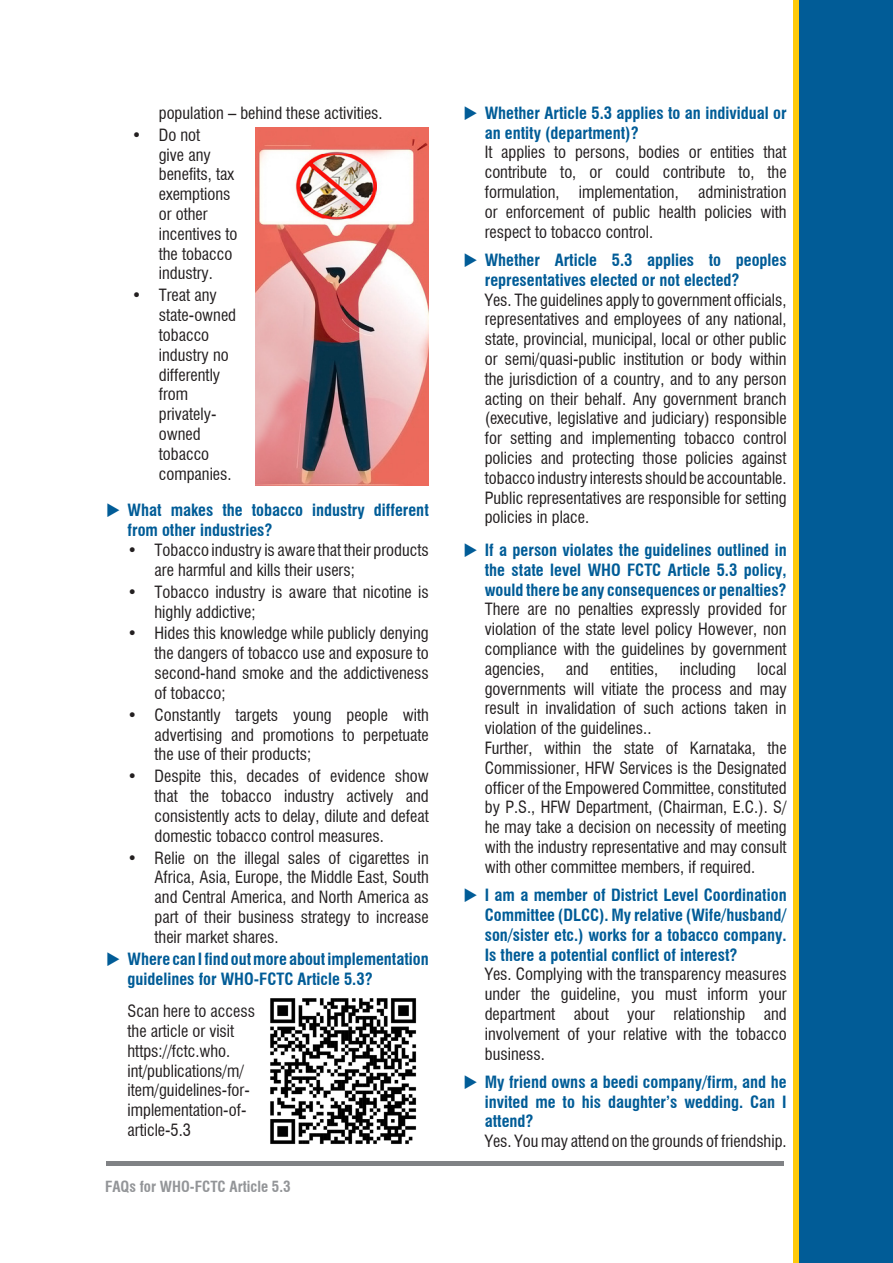
<style>
.page{position:relative;width:893px;height:1263px;background:#fff}
.page>*{position:absolute;margin:0;border:0;box-sizing:border-box;transform-origin:0 0}
.t1{font:condensed 16.5px/19.8px "Swiss 721 BT";color:#231f20;text-align:justify}
.t2{font:700 condensed 16.5px/19.8px "Swiss 721 BT";color:#015c97}
.t3{font:700 condensed 15px "Swiss 721 BT";color:#939598}
</style>
<div class="page">
<div style="left:797px;top:0;width:96px;height:1263px;background:#015c97"></div>
<img style="left:256px;top:128px;width:172px;height:358px">
<img style="left:270px;top:998px;width:147px;height:146px">
<hr style="left:106px;top:1162px;width:678px;height:4px;background:#808285">
<div style="left:793px;top:0;width:5px;height:1263px;background:#feca0a"></div>
<p class="t1" style="left:159px;top:103px;width:225px">population – behind these activities.</p>
<p class="t1" style="left:159px;top:125px;width:80px;text-align:left;text-indent:-27px">• Do not<br>give any benefits, tax exemptions or other incentives to the tobacco industry.</p>
<p class="t1" style="left:159px;top:285px;width:79px;text-align:left;text-indent:-27px">• Treat any state-owned tobacco industry no differently from privately&shy;owned tobacco companies.</p>
<p class="t2" style="left:128px;top:500px;width:303px">What makes the tobacco industry different from other industries?</p>
<p class="t1" style="left:155px;top:540px;width:276px;text-indent:-27px">• Tobacco industry is aware that their products are harmful and kills their users;</p>
<p class="t1" style="left:155px;top:582px;width:276px;text-indent:-27px">• Tobacco industry is aware that nicotine is highly addictive;</p>
<p class="t1" style="left:155px;top:623px;width:276px;text-indent:-27px">• Hides this knowledge while publicly denying the dangers of tobacco use and exposure to second-hand smoke and the addictiveness of tobacco;</p>
<p class="t1" style="left:155px;top:705px;width:276px;text-indent:-27px">• Constantly targets young people with advertising and promotions to perpetuate the use of their products;</p>
<p class="t1" style="left:155px;top:766px;width:276px;text-indent:-27px">• Despite this, decades of evidence show that the tobacco industry actively and consistently acts to delay, dilute and defeat domestic tobacco control measures.</p>
<p class="t1" style="left:155px;top:848px;width:276px;text-indent:-27px">• Relie on the illegal sales of cigarettes in Africa, Asia, Europe, the Middle East, South and Central America, and North America as part of their business strategy to increase their market shares.</p>
<p class="t2" style="left:128px;top:949px;width:303px">Where can I find out more about implementation guidelines for WHO-FCTC Article 5.3?</p>
<p class="t1" style="left:128px;top:1001px;width:129px;text-align:left">Scan here to access the article or visit https://fctc.who. int/publications/m/ item/guidelines-for&shy;implementation-of&shy;article-5.3</p>
<p class="t3" style="left:105px;top:1177px;width:187px">FAQs for WHO-FCTC Article 5.3</p>
<p class="t2" style="left:485px;top:103px;width:303px">Whether Article 5.3 applies to an individual or an entity (department)?</p>
<p class="t1" style="left:485px;top:143px;width:303px">It applies to persons, bodies or entities that contribute to, or could contribute to, the formulation, implementation, administration or enforcement of public health policies with respect to tobacco control.</p>
<p class="t2" style="left:485px;top:250px;width:303px">Whether Article 5.3 applies to peoples representatives elected or not elected?</p>
<p class="t1" style="left:485px;top:290px;width:303px">Yes. The guidelines apply to government officials, representatives and employees of any national, state, provincial, municipal, local or other public or semi/quasi-public institution or body within the jurisdiction of a country, and to any person acting on their behalf. Any government branch (executive, legislative and judiciary) responsible for setting and implementing tobacco control policies and protecting those policies against tobacco industry interests should be accountable.<br>Public representatives are responsible for setting policies in place.</p>
<p class="t2" style="left:485px;top:540px;width:303px;text-align:justify">If a person violates the guidelines outlined in the state level WHO FCTC Article 5.3 policy, would there be any consequences or penalties?</p>
<p class="t1" style="left:485px;top:599px;width:303px">There are no penalties expressly provided for violation of the state level policy However, non compliance with the guidelines by government agencies,</p>
<p class="t1" style="left:485px;top:659px;width:303px;text-indent:272px">local governments will vitiate the process and may result in invalidation of such actions taken in violation of the guidelines..</p>
<p class="t1" style="left:485px;top:738px;width:303px">Further, within the state of Karnataka, the Commissioner, HFW Services is the Designated officer of the Empowered Committee, constituted by P.S., HFW Department, (Chairman, E.C.). S/ he may take a decision on necessity of meeting with the industry representative and may consult with other committee members, if required.</p>
<p class="t2" style="left:485px;top:885px;width:303px;text-align:justify">I am a member of District Level Coordination Committee (DLCC). My relative (Wife/husband/ son/sister etc.) works for a tobacco company.<br>Is there a potential conflict of interest?</p>
<p class="t1" style="left:485px;top:964px;width:303px">Yes. Complying with the transparency measures under the guideline, you must inform your department about your relationship and involvement of your relative with the tobacco business.</p>
<p class="t2" style="left:485px;top:1072px;width:303px;text-align:justify">My friend owns a beedi company/firm, and he invited me to his daughter’s wedding. Can I attend?</p>
<p class="t1" style="left:485px;top:1131px;width:303px">Yes. You may attend on the grounds of friendship.</p>
<p class="t1" style="left:566px;top:659px;width:24px">and</p>
<p class="t1" style="left:610px;top:659px;width:50px">entities,</p>
<p class="t1" style="left:680px;top:659px;width:58px">including</p>
</div>
